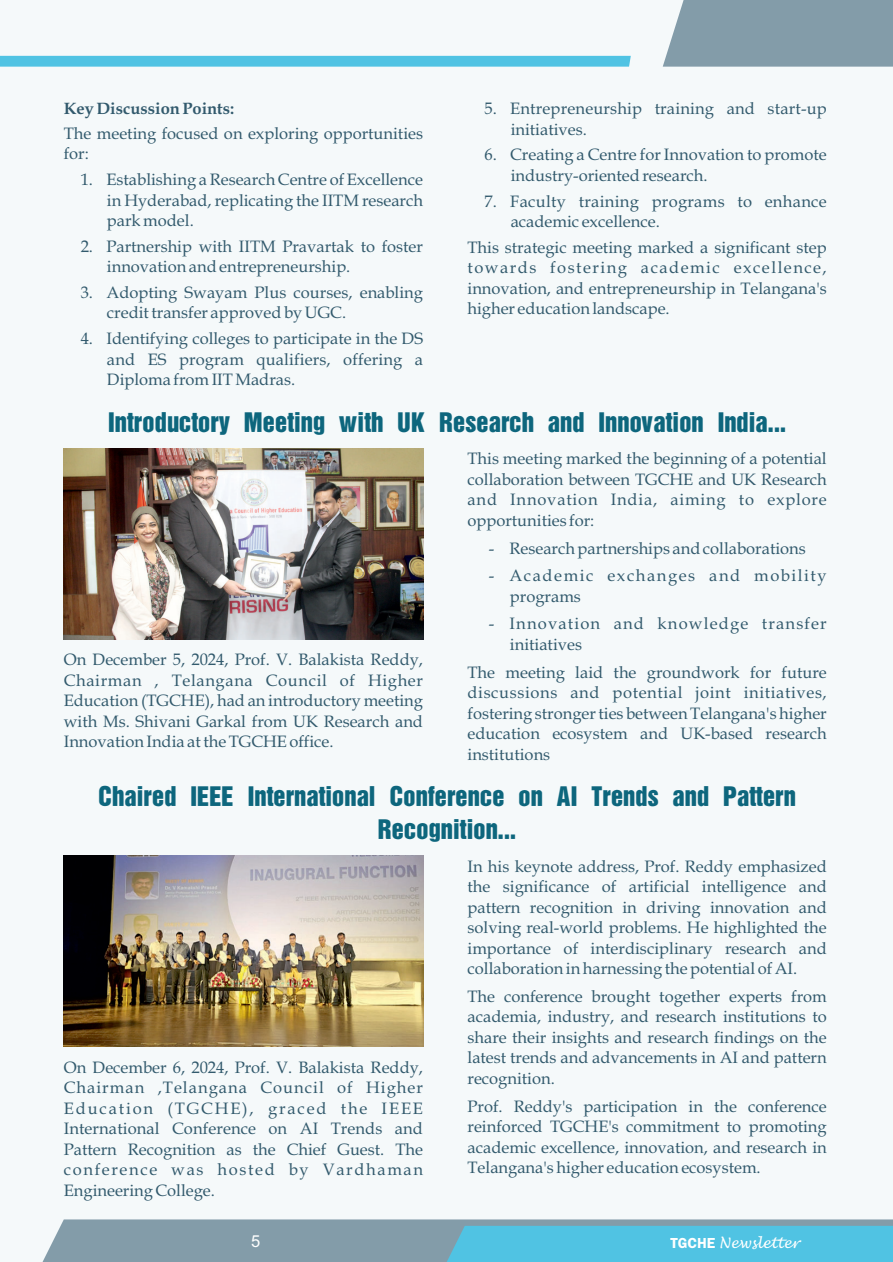
<style>
.page{position:relative;width:893px;height:1262px;background:#fff}
.page>*{position:absolute;margin:0;border:0;box-sizing:border-box;transform-origin:0 0}
.t1{font:27px/32.7px "Helvetica Roman Semi B";color:#0d667d;text-align:center}
.t2{font:16.5px/20.5px "Book Antiqua";color:#325a6d;text-align:justify}
.t3{font:16.5px/20.5px "Book Antiqua";letter-spacing:.02em;color:#325a6d}
.t4{font:16.5px/20.5px "Book Antiqua";letter-spacing:.07em;color:#325a6d}
.t5{font:16.5px/20.5px "Book Antiqua";letter-spacing:.095em;color:#325a6d}
.t6{font:700 16.5px "Book Antiqua";color:#325a6d}
.t7{font:16.5px "Arial";color:#fff}
.t8{font:italic 14.25px "Lucida Handwriting";color:#fff}
.s1{font-family:"Franklin Gothic";font-weight:600;font-style:normal;font-size:15px}
</style>
<div class="page">
<div style="left:0;top:0;width:892px;height:1261px;background:#f5f9fa"></div>
<svg style="left:43px;top:1219px;width:849px;height:42px;background:#6faec3"></svg>
<div style="left:662px;top:0;width:230px;height:67px;background:#839ca9"></div>
<svg style="left:0;top:56px;width:630px;height:11px;background:#55c4e3"></svg>
<img style="left:64px;top:448px;width:359px;height:191px">
<img style="left:64px;top:855px;width:359px;height:191px">
<p class="t6" style="left:64px;top:102px;width:172px">Key Discussion Points:</p>
<p class="t2" style="left:64px;top:125px;width:361px">The meeting focused on exploring opportunities for:</p>
<p class="t2" style="left:107px;top:171px;width:317px;text-indent:-26px">1. Establishing a Research Centre of Excellence in Hyderabad, replicating the IITM research park model.</p>
<p class="t2" style="left:107px;top:238px;width:317px;text-indent:-26px">2. Partnership with IITM Pravartak to foster innovation and entrepreneurship.</p>
<p class="t2" style="left:107px;top:284px;width:317px;text-indent:-26px">3. Adopting Swayam Plus courses, enabling credit transfer approved by UGC.</p>
<p class="t2" style="left:107px;top:330px;width:317px;text-indent:-26px">4. Identifying colleges to participate in the DS and ES program qualifiers, offering a Diploma from IIT Madras.</p>
<p class="t2" style="left:510px;top:100px;width:317px;text-indent:-26px">5. Entrepreneurship training and start-up initiatives.</p>
<p class="t2" style="left:510px;top:146px;width:317px;text-indent:-26px">6. Creating a Centre for Innovation to promote industry-oriented research.</p>
<p class="t3" style="left:510px;top:192px;width:317px;text-indent:-26px">7. Faculty training programs to enhance academic excellence.</p>
<p class="t2" style="left:467px;top:239px;width:361px">This strategic meeting marked a significant step towards fostering academic excellence, innovation, and entrepreneurship in Telangana's higher education landscape.</p>
<h1 class="t1" style="left:108px;top:407px;width:679px">Introductory Meeting with UK Research and Innovation India...</h1>
<p class="t2" style="left:467px;top:450px;width:361px">This meeting marked the beginning of a potential collaboration between TGCHE and UK Research and Innovation India, aiming to explore opportunities for:</p>
<p class="t2" style="left:489px;top:539px;width:318px">- Research partnerships and collaborations</p>
<p class="t5" style="left:510px;top:567px;width:318px;text-indent:-21px">- Academic exchanges and mobility programs</p>
<p class="t4" style="left:510px;top:615px;width:318px;text-indent:-21px">- Innovation and knowledge transfer initiatives</p>
<p class="t2" style="left:467px;top:663px;width:361px">The meeting laid the groundwork for future discussions and potential joint initiatives, fostering stronger ties between Telangana's higher education ecosystem and UK-based research institutions</p>
<h1 class="t1" style="left:98px;top:781px;width:699px">Chaired IEEE International Conference on AI Trends and Pattern<br>Recognition...</h1>
<p class="t2" style="left:64px;top:651px;width:361px">On December 5, 2024, Prof. V. Balakista Reddy, Chairman , Telangana Council of Higher Education (TGCHE), had an introductory meeting with Ms. Shivani Garkal from UK Research and Innovation India at the TGCHE office.</p>
<p class="t2" style="left:64px;top:1058px;width:361px">On December 6, 2024, Prof. V. Balakista Reddy, Chairman ,Telangana Council of Higher Education (TGCHE), graced the IEEE International Conference on AI Trends and Pattern Recognition as the Chief Guest. The conference was hosted by Vardhaman Engineering College.</p>
<p class="t2" style="left:467px;top:857px;width:361px">In his keynote address, Prof. Reddy emphasized the significance of artificial intelligence and pattern recognition in driving innovation and solving real-world problems. He highlighted the importance of interdisciplinary research and collaboration in harnessing the potential of AI.</p>
<p class="t2" style="left:467px;top:988px;width:361px">The conference brought together experts from academia, industry, and research institutions to share their insights and research findings on the latest trends and advancements in AI and pattern recognition.</p>
<p class="t2" style="left:467px;top:1097px;width:361px">Prof. Reddy's participation in the conference reinforced TGCHE's commitment to promoting academic excellence, innovation, and research in Telangana's higher education ecosystem.</p>
<p class="t7" style="left:251px;top:1231px;width:11px">5</p>
<p class="t8" style="left:670px;top:1235px;width:130px"><span class="s1">TGCHE</span> Newsletter</p>
</div>
